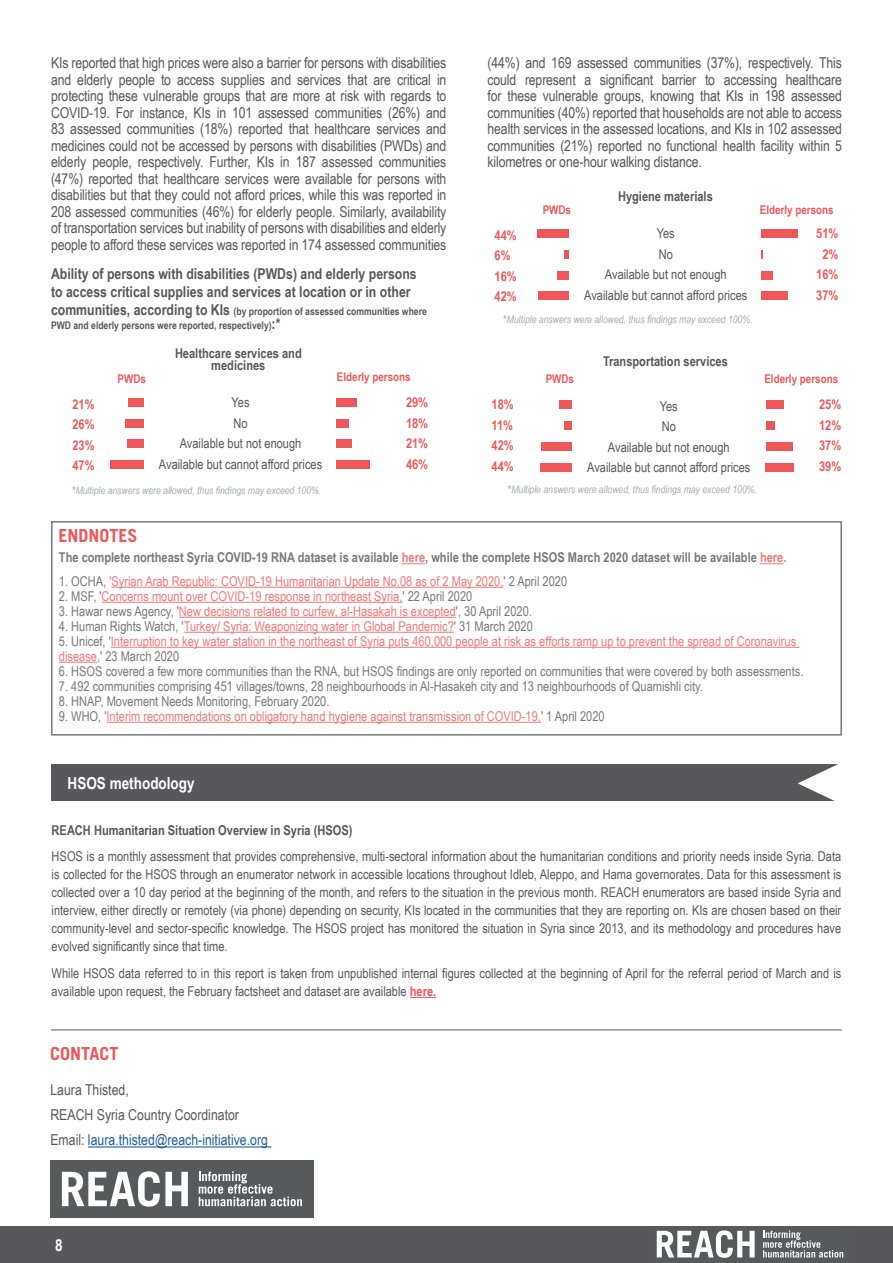
<style>
.page{position:relative;width:893px;height:1263px;background:#fff}
.page>*{position:absolute;margin:0;border:0;box-sizing:border-box;transform-origin:0 0}
.t1{font:95.85px "Chartwell Bars Vertical";color:#ee5859;scale:1.11 1}
.t2{font:700 18px "Trade Gothic LT Std";color:#ee5859}
.t3{font:700 16.5px "Arial Narrow";color:#fff}
.t4{font:15px/16.5px "Arial Narrow";letter-spacing:-.01em;color:#58585a;text-align:justify}
.t5{font:700 15px/18px "Arial Narrow";color:#58585a}
.t6{font:13.5px/20.5px "Arial Narrow";color:#58585a;text-align:center}
.t7{font:13.5px/15px "Arial Narrow";color:#ee5859}
.t8{font:700 13.5px/12px "Arial Narrow";color:#58585a;text-align:center}
.t9{font:700 13.5px/20.5px "Arial Narrow";color:#ee5859;text-align:justify}
.t10{font:700 12px "Arial Narrow";color:#ee5859}
.t11{font:italic 10.5px "Arial Narrow";color:#a7a9ac}
.t12{font:700 10.5px/13.5px "Arial Narrow";color:#58585a}
.s1{font-size:15px}
.s2{font-weight:700;font-style:normal}
.s3{color:#ee5859}
.s4{color:#58585a}
.s5{font-weight:700;color:#ee5859}
.s6{color:#215e9e}
</style>
<div class="page">
<div style="left:0;top:1227px;width:893px;height:36px;background:#58585a"></div>
<svg style="left:657px;top:1230px;width:98px;height:28px"></svg>
<svg style="left:763px;top:1230px;width:80px;height:27px"></svg>
<div style="left:50px;top:1160px;width:264px;height:58px;background:#58595b"></div>
<svg style="left:62px;top:1171px;width:126px;height:35px"></svg>
<svg style="left:199px;top:1171px;width:103px;height:35px"></svg>
<hr style="left:88px;top:1146px;width:183px;height:1px;background:#215e9e">
<hr style="left:51px;top:1029px;width:791px;height:1px;background:#58595b">
<svg style="left:402px;top:563px;width:23px;height:1px"></svg>
<svg style="left:760px;top:563px;width:23px;height:1px"></svg>
<hr style="left:111px;top:587px;width:392px;height:1px;background:#ee5859">
<hr style="left:102px;top:602px;width:301px;height:1px;background:#ee5859">
<hr style="left:179px;top:617px;width:277px;height:1px;background:#ee5859">
<hr style="left:184px;top:632px;width:270px;height:1px;background:#ee5859">
<hr style="left:111px;top:647px;width:688px;height:1px;background:#ee5859">
<hr style="left:59px;top:662px;width:38px;height:1px;background:#ee5859">
<hr style="left:107px;top:722px;width:434px;height:1px;background:#ee5859">
<div style="left:51px;top:521px;width:791px;height:214px;border:2px solid #58585a"></div>
<div style="left:52px;top:765px;width:786px;height:36px;background:#58585a"></div>
<svg style="left:798px;top:764px;width:40px;height:37px"></svg>
<svg style="left:410px;top:997px;width:26px;height:1px"></svg>
<p class="t4" style="left:51px;top:54px;width:397px">KIs reported that high prices were also a barrier for persons with disabilities and elderly people to access supplies and services that are critical in protecting these vulnerable groups that are more at risk with regards to COVID-19. For instance, KIs in 101 assessed communities (26%) and 83 assessed communities (18%) reported that healthcare services and medicines could not be accessed by persons with disabilities (PWDs) and elderly people, respectively. Further, KIs in 187 assessed communities (47%) reported that healthcare services were available for persons with disabilities but that they could not afford prices, while this was reported in 208 assessed communities (46%) for elderly people. Similarly, availability of transportation services but inability of persons with disabilities and elderly people to afford these services was reported in 174 assessed communities</p>
<p class="t5" style="left:51px;top:264px;width:367px">Ability of persons with disabilities (PWDs) and elderly persons to access critical supplies and services at location or in other</p>
<p class="t12" style="left:51px;top:304px;width:377px"><span class="s1">communities, according to KIs</span> (by proportion of assessed communities where<br>PWD and elderly persons were reported, respectively)<span class="s1">:*</span></p>
<p class="t8" style="left:175px;top:346px;width:128px">Healthcare services and medicines</p>
<p class="t10" style="left:117px;top:369px;width:30px">PWDs</p>
<p class="t10" style="left:337px;top:368px;width:75px">Elderly persons</p>
<p class="t9" style="left:72px;top:393px;width:24px">21% 26% 23% 47%</p>
<p class="t9" style="left:406px;top:391px;width:24px">29% 18% 21% 46%</p>
<p class="t6" style="left:159px;top:391px;width:165px">Yes<br>No<br>Available but not enough<br>Available but cannot afford prices</p>
<h1 class="t1" style="left:428px;top:393px;width:75px;rotate:90deg">29 +18 +21 +46</h1>
<p class="t4" style="left:488px;top:54px;width:356px">(44%) and 169 assessed communities (37%), respectively. This could represent a significant barrier to accessing healthcare for these vulnerable groups, knowing that KIs in 198 assessed communities (40%) reported that households are not able to access health services in the assessed locations, and KIs in 102 assessed communities (21%) reported no functional health facility within 5 kilometres or one-hour walking distance.</p>
<p class="t8" style="left:618px;top:189px;width:96px">Hygiene materials</p>
<p class="t10" style="left:543px;top:200px;width:30px">PWDs</p>
<p class="t10" style="left:760px;top:200px;width:75px">Elderly persons</p>
<p class="t9" style="left:495px;top:224px;width:24px;text-align:left">44%<br>6%<br>16%<br>42%</p>
<p class="t9" style="left:816px;top:222px;width:24px;text-align:center">51%<br>2%<br>16%<br>37%</p>
<p class="t6" style="left:584px;top:223px;width:165px">Yes<br>No<br>Available but not enough<br>Available but cannot afford prices</p>
<h1 class="t1" style="left:853px;top:224px;width:75px;rotate:90deg">51 +2 +16 +37</h1>
<p class="t11" style="left:503px;top:312px;width:250px"><span class="s2">*</span>Multiple answers were allowed, thus findings may exceed 100%.</p>
<p class="t8" style="left:603px;top:354px;width:126px">Transportation services</p>
<p class="t10" style="left:546px;top:370px;width:30px">PWDs</p>
<p class="t10" style="left:764px;top:370px;width:75px">Elderly persons</p>
<p class="t9" style="left:492px;top:394px;width:24px">18% 11% 42% 44%</p>
<p class="t9" style="left:819px;top:394px;width:24px">25% 12% 37% 39%</p>
<p class="t6" style="left:587px;top:395px;width:165px">Yes<br>No<br>Available but not enough<br>Available but cannot afford prices</p>
<h1 class="t1" style="left:857px;top:395px;width:75px;rotate:90deg">25 +12 +37 +39</h1>
<p class="t11" style="left:72px;top:483px;width:250px"><span class="s2">*</span>Multiple answers were allowed, thus findings may exceed 100%.</p>
<p class="t11" style="left:508px;top:482px;width:250px"><span class="s2">*</span>Multiple answers were allowed, thus findings may exceed 100%.</p>
<h2 class="t2" style="left:59px;top:524px;width:81px">ENDNOTES</h2>
<p class="t8" style="left:59px;top:551px;width:729px">The complete northeast Syria COVID-19 RNA dataset is available <span class="s3">here</span>, while the complete HSOS March 2020 dataset will be available <span class="s3">here.</span></p>
<p class="t7" style="left:59px;top:573px;width:510px"><span class="s4">1. OCHA,</span> 'Syrian Arab Republic: COVID-19 Humanitarian Update No.08 as of 2 May 2020,<span class="s4">' 2 April 2020</span></p>
<p class="t7" style="left:59px;top:588px;width:415px"><span class="s4">2. MSF, '</span>Concerns mount over COVID-19 response in northeast Syria,<span class="s4">' 22 April 2020</span></p>
<p class="t7" style="left:59px;top:603px;width:474px"><span class="s4">3. Hawar news Agency, '</span>New decisions related to curfew, al-Hasakah is excepted<span class="s4">', 30 April 2020.</span></p>
<p class="t7" style="left:59px;top:618px;width:475px"><span class="s4">4. Human Rights Watch, '</span>Turkey/ Syria: Weaponizing water in Global Pandemic?<span class="s4">' 31 March 2020</span></p>
<p class="t7" style="left:59px;top:633px;width:739px"><span class="s4">5. Unicef, '</span>Interruption to key water station in the northeast of Syria puts 460,000 people at risk as efforts ramp up to prevent the spread of Coronavirus disease,<span class="s4">' 23 March 2020</span></p>
<p class="t6" style="left:59px;top:660px;width:746px">6. HSOS covered a few more communities than the RNA, but HSOS findings are only reported on communities that were covered by both assessments.</p>
<p class="t6" style="left:59px;top:675px;width:646px">7. 492 communities comprising 451 villages/towns, 28 neighbourhoods in Al-Hasakeh city and 13 neighbourhoods of Quamishli city.</p>
<p class="t6" style="left:59px;top:690px;width:272px">8. HNAP, Movement Needs Monitoring, February 2020.</p>
<p class="t7" style="left:59px;top:708px;width:547px"><span class="s4">9. WHO, '</span>Interim recommendations on obligatory hand hygiene against transmission of COVID-19,<span class="s4">' 1 April 2020</span></p>
<p class="t3" style="left:68px;top:771px;width:129px">HSOS methodology</p>
<p class="t8" style="left:52px;top:823px;width:302px">REACH Humanitarian Situation Overview in Syria (HSOS)</p>
<p class="t6" style="left:52px;top:847px;width:791px;line-height:18px;text-align:justify">HSOS is a monthly assessment that provides comprehensive, multi-sectoral information about the humanitarian conditions and priority needs inside Syria. Data is collected for the HSOS through an enumerator network in accessible locations throughout Idleb, Aleppo, and Hama governorates. Data for this assessment is collected over a 10 day period at the beginning of the month, and refers to the situation in the previous month. REACH enumerators are based inside Syria and interview, either directly or remotely (via phone) depending on security, KIs located in the communities that they are reporting on. KIs are chosen based on their community-level and sector-specific knowledge. The HSOS project has monitored the situation in Syria since 2013, and its methodology and procedures have evolved significantly since that time.</p>
<p class="t6" style="left:52px;top:964px;width:791px;line-height:18px;text-align:left">While HSOS data referred to in this report is taken from unpublished internal figures collected at the beginning of April for the referral period of March and is available upon request, the February factsheet and dataset are available <span class="s5">here.</span></p>
<h2 class="t2" style="left:50px;top:1043px;width:70px">CONTACT</h2>
<p class="t4" style="left:50px;top:1077px;width:219px;line-height:25px;text-align:left">Laura Thisted,<br>REACH Syria Country Coordinator<br>Email: <span class="s6">laura.thisted@reach-initiative.org</span></p>
<p class="t3" style="left:55px;top:1232px;width:9px">8</p>
</div>
